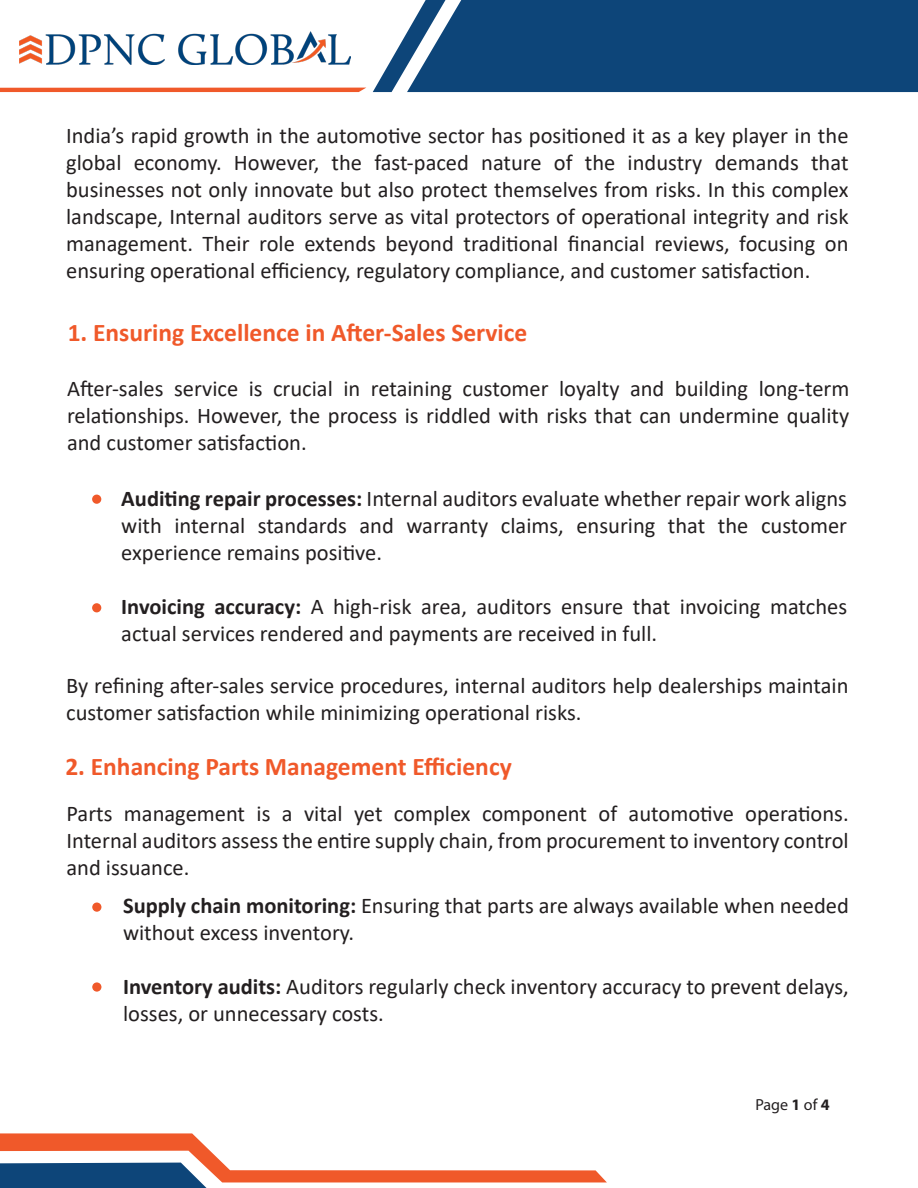
<style>
.page{position:relative;width:918px;height:1188px;background:#fff}
.page>*{position:absolute;margin:0;border:0;box-sizing:border-box;transform-origin:0 0}
.t1{font:700 25.5px "Calibri";color:#f0592a}
.t2{font:22.5px/27px "Calibri";color:#231f20;text-align:justify}
.t3{font:16.05px "Myriad Pro";color:#231f20}
.s1{font-weight:700}
</style>
<div class="page">
<div style="left:446px;top:0;width:472px;height:92px;background:#0d4579"></div>
<svg style="left:373px;top:0;width:73px;height:92px"></svg>
<svg style="left:0;top:88px;width:366px;height:4px"></svg>
<svg style="left:0;top:1133px;width:607px;height:55px"></svg>
<img style="left:19px;top:31px;width:332px;height:33px">
<div style="left:92px;top:495px;width:9px;height:9px;background:#f0592a;border-radius:50%"></div>
<div style="left:92px;top:603px;width:9px;height:9px;background:#f0592a;border-radius:50%"></div>
<div style="left:92px;top:903px;width:9px;height:9px;background:#f0592a;border-radius:50%"></div>
<div style="left:92px;top:982px;width:9px;height:10px;background:#f0592a;border-radius:50%"></div>
<p class="t2" style="left:66px;top:122px;width:784px">India’s rapid growth in the automotive sector has positioned it as a key player in the global economy. However, the fast-paced nature of the industry demands that businesses not only innovate but also protect themselves from risks. In this complex landscape, Internal auditors serve as vital protectors of operational integrity and risk management. Their role extends beyond traditional financial reviews, focusing on ensuring operational efficiency, regulatory compliance, and customer satisfaction.</p>
<p class="t1" style="left:68px;top:314px;width:461px">1. Ensuring Excellence in After-Sales Service</p>
<p class="t2" style="left:67px;top:374px;width:784px">After-sales service is crucial in retaining customer loyalty and building long-term relationships. However, the process is riddled with risks that can undermine quality and customer satisfaction.</p>
<p class="t2" style="left:121px;top:485px;width:727px"><span class="s1">Auditing repair processes:</span> Internal auditors evaluate whether repair work aligns with internal standards and warranty claims, ensuring that the customer experience remains positive.</p>
<p class="t2" style="left:121px;top:593px;width:727px"><span class="s1">Invoicing accuracy:</span> A high-risk area, auditors ensure that invoicing matches actual services rendered and payments are received in full.</p>
<p class="t2" style="left:66px;top:671px;width:784px">By refining after-sales service procedures, internal auditors help dealerships maintain customer satisfaction while minimizing operational risks.</p>
<p class="t1" style="left:65px;top:748px;width:448px">2. Enhancing Parts Management Efficiency</p>
<p class="t2" style="left:66px;top:800px;width:784px">Parts management is a vital yet complex component of automotive operations.<br>Internal auditors assess the entire supply chain, from procurement to inventory control and issuance.</p>
<p class="t2" style="left:123px;top:891px;width:727px"><span class="s1">Supply chain monitoring:</span> Ensuring that parts are always available when needed without excess inventory.</p>
<p class="t2" style="left:123px;top:972px;width:727px"><span class="s1">Inventory audits:</span> Auditors regularly check inventory accuracy to prevent delays, losses, or unnecessary costs.</p>
<p class="t3" style="left:755px;top:1094px;width:76px">Page <span class="s1">1</span> of <span class="s1">4</span></p>
</div>
